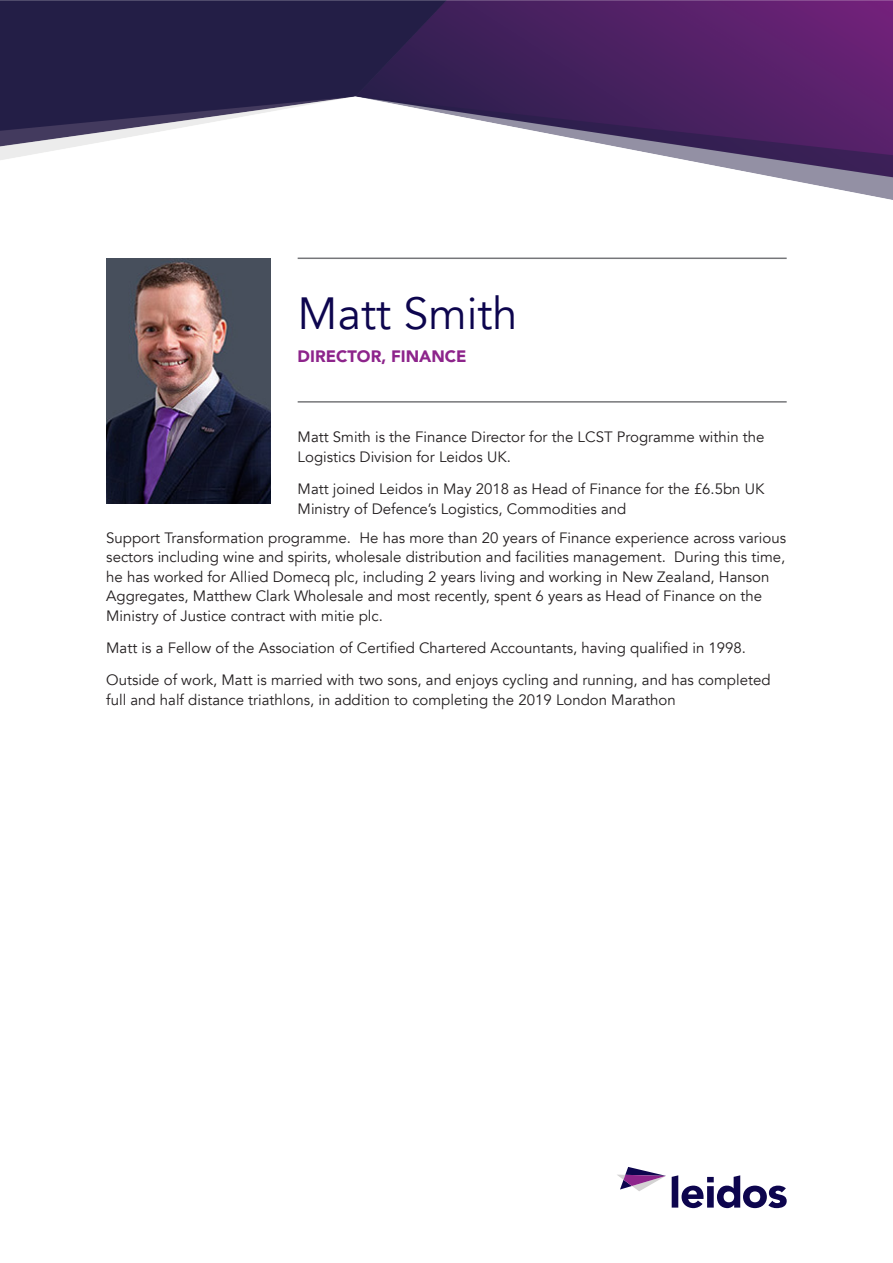
<style>
.page{position:relative;width:893px;height:1263px;background:#fff}
.page>*{position:absolute;margin:0;border:0;box-sizing:border-box;transform-origin:0 0}
.t1{font:45px "Avenir";color:#0d054e}
.t2{font:900 16.5px "Avenir";color:#8d248b}
.t3{font:15px/19.5px "Avenir";color:#231f20}
</style>
<div class="page">
<img style="left:0;top:0;width:893px;height:200px">
<img style="left:106px;top:258px;width:164px;height:246px">
<hr style="left:298px;top:258px;width:489px;height:1px;background:#757679">
<hr style="left:298px;top:401px;width:489px;height:2px;background:#757679">
<svg style="left:672px;top:1175px;width:115px;height:33px"></svg>
<svg style="left:617px;top:1167px;width:49px;height:24px"></svg>
<p class="t1" style="left:298px;top:286px;width:221px">Matt Smith</p>
<p class="t2" style="left:298px;top:342px;width:170px">DIRECTOR, FINANCE</p>
<p class="t3" style="left:298px;top:428px;width:468px">Matt Smith is the Finance Director for the LCST Programme within the<br>Logistics Division for Leidos UK.</p>
<p class="t3" style="left:298px;top:479px;width:468px">Matt joined Leidos in May 2018 as Head of Finance for the £6.5bn UK<br>Ministry of Defence’s Logistics, Commodities and</p>
<p class="t3" style="left:106px;top:528px;width:681px">Support Transformation programme. He has more than 20 years of Finance experience across various sectors including wine and spirits, wholesale distribution and facilities management. During this time, he has worked for Allied Domecq plc, including 2 years living and working in New Zealand, Hanson Aggregates, Matthew Clark Wholesale and most recently, spent 6 years as Head of Finance on the Ministry of Justice contract with mitie plc.</p>
<p class="t3" style="left:106px;top:638px;width:641px">Matt is a Fellow of the Association of Certified Chartered Accountants, having qualified in 1998.</p>
<p class="t3" style="left:106px;top:671px;width:666px">Outside of work, Matt is married with two sons, and enjoys cycling and running, and has completed full and half distance triathlons, in addition to completing the 2019 London Marathon</p>
</div>
